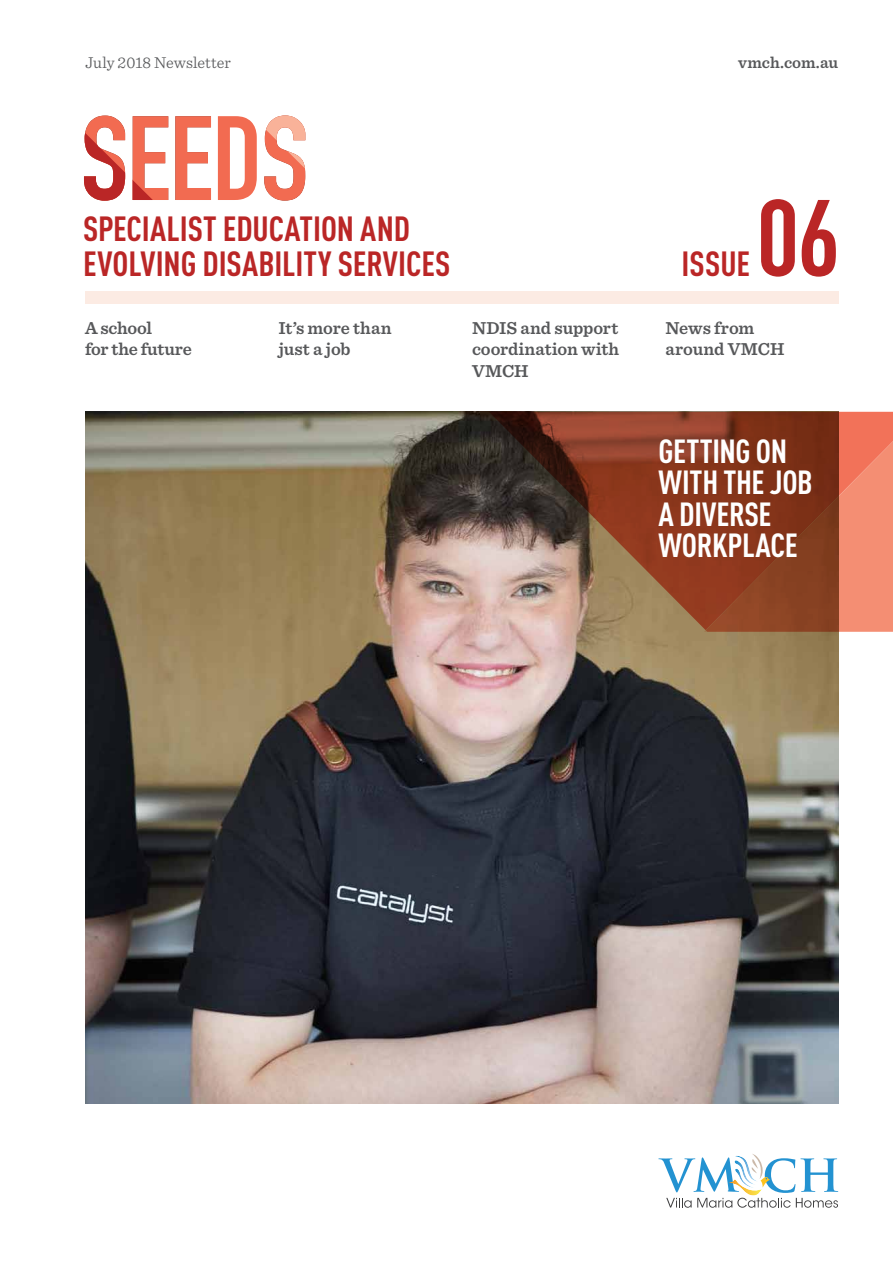
<style>
.page{position:relative;width:893px;height:1263px;background:#fff}
.page>*{position:absolute;margin:0;border:0;box-sizing:border-box;transform-origin:0 0}
.t1{font:700 condensed 106.5px "DIN Pro";color:#ba2626}
.t2{font:700 condensed 34.5px/34.5px "DIN Pro";color:#ba2626}
.t3{font:700 condensed 33px/31.5px "DIN Pro";letter-spacing:-.01em;color:#fff}
.t4{font:600 18px/21.6px "Sentinel";letter-spacing:-.005em;color:#57585a}
.t5{font:300 16.5px "Sentinel";color:#57585a}
.t6{font:600 16.5px "Sentinel";color:#57585a}
</style>
<div class="page">
<img style="left:85px;top:412px;width:753px;height:691px">
<svg style="left:489px;top:412px;width:404px;height:218px;background:#8a5743"></svg>
<svg style="left:704px;top:420px;width:189px;height:212px;background:#a44e33"></svg>
<svg style="left:658px;top:1154px;width:180px;height:54px"></svg>
<div style="left:85px;top:291px;width:753px;height:13px;background:#fcebe3"></div>
<svg style="left:84px;top:115px;width:221px;height:86px"></svg>
<p class="t5" style="left:85px;top:55px;width:147px">July 2018 Newsletter</p>
<p class="t6" style="left:738px;top:55px;width:102px">vmch.com.au</p>
<h2 class="t2" style="left:83px;top:213px;width:369px">SPECIALIST EDUCATION AND<br>EVOLVING DISABILITY SERVICES</h2>
<p class="t4" style="left:85px;top:317px;width:108px">A school<br>for the future</p>
<p class="t4" style="left:279px;top:317px;width:115px">It’s more than just a job</p>
<p class="t4" style="left:472px;top:317px;width:149px;text-align:justify">NDIS and support coordination with VMCH</p>
<h2 class="t2" style="left:681px;top:248px;width:70px">ISSUE</h2>
<h1 class="t1" style="left:757px;top:191px;width:85px">06</h1>
<p class="t4" style="left:665px;top:317px;width:120px">News from around VMCH</p>
<h3 class="t3" style="left:659px;top:437px;width:156px">GETTING ON<br>WITH THE JOB<br>A DIVERSE<br>WORKPLACE</h3>
</div>
